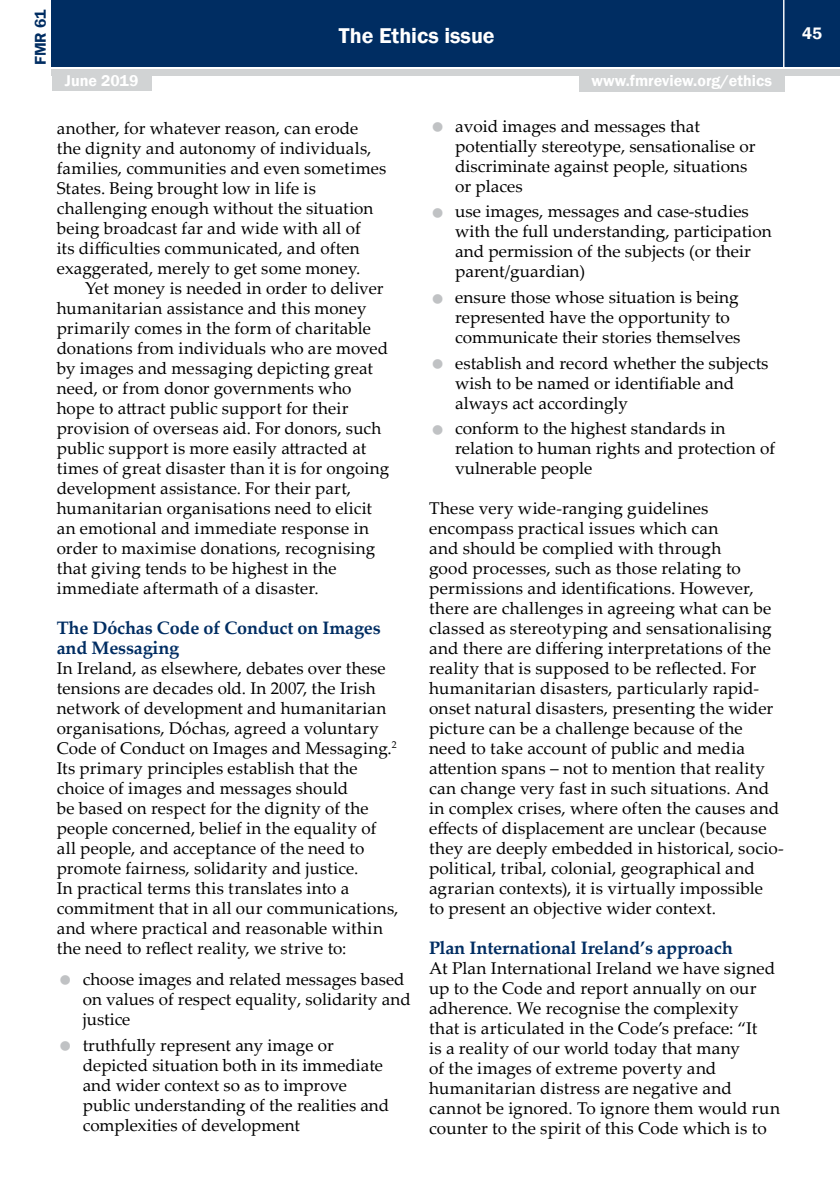
<style>
.page{position:relative;width:840px;height:1191px;background:#fff}
.page>*{position:absolute;margin:0;border:0;box-sizing:border-box;transform-origin:0 0}
.t1{font:600 22px "Franklin Gothic";color:#fff}
.t2{font:700 18px/20px "Palatino Linotype";letter-spacing:-.01em;color:#002d62}
.t3{font:17px/20px "Palatino Linotype";letter-spacing:.005em;color:#000}
.t4{font:600 17px "Franklin Gothic";color:#fff}
.t5{font:600 16px "Franklin Gothic";color:#fff}
.t6{font:600 16px "Franklin Gothic";color:#002d62}
</style>
<div class="page">
<div style="left:52px;top:0;width:787px;height:66px;background:#002d62"></div>
<div style="left:52px;top:69px;width:787px;height:6px;background:#d1d3d4"></div>
<hr style="left:782px;top:0;width:2px;height:68px;background:#fff">
<div style="left:52px;top:73px;width:99px;height:18px;background:#d1d3d4"></div>
<div style="left:578px;top:74px;width:206px;height:18px;background:#d1d3d4"></div>
<p class="t6" style="left:31px;top:65px;width:57px;rotate:-90deg">FMR 61</p>
<p class="t1" style="left:339px;top:22px;width:157px">The Ethics issue</p>
<p class="t5" style="left:65px;top:71px;width:75px">June 2019</p>
<p class="t5" style="left:591px;top:71px;width:182px">www.fmreview.org/ethics</p>
<p class="t3" style="left:57px;top:117px;width:331px">another, for whatever reason, can erode the dignity and autonomy of individuals, families, communities and even sometimes States. Being brought low in life is challenging enough without the situation being broadcast far and wide with all of<br>its difficulties communicated, and often exaggerated, merely to get some money.</p>
<p class="t3" style="left:57px;top:277px;width:334px;text-indent:28px">Yet money is needed in order to deliver humanitarian assistance and this money primarily comes in the form of charitable donations from individuals who are moved by images and messaging depicting great need, or from donor governments who hope to attract public support for their provision of overseas aid. For donors, such public support is more easily attracted at times of great disaster than it is for ongoing development assistance. For their part, humanitarian organisations need to elicit an emotional and immediate response in order to maximise donations, recognising that giving tends to be highest in the immediate aftermath of a disaster.</p>
<p class="t2" style="left:57px;top:617px;width:325px">The Dóchas Code of Conduct on Images and Messaging</p>
<p class="t3" style="left:57px;top:657px;width:343px">In Ireland, as elsewhere, debates over these tensions are decades old. In 2007, the Irish network of development and humanitarian organisations, Dóchas, agreed a voluntary Code of Conduct on Images and Messaging.<sup>2<br></sup>Its primary principles establish that the choice of images and messages should<br>be based on respect for the dignity of the people concerned, belief in the equality of all people, and acceptance of the need to promote fairness, solidarity and justice.<br>In practical terms this translates into a commitment that in all our communications, and where practical and reasonable within the need to reflect reality, we strive to:</p>
<p class="t3" style="left:83px;top:968px;width:329px">choose images and related messages based on values of respect equality, solidarity and justice</p>
<p class="t3" style="left:83px;top:1034px;width:308px">truthfully represent any image or depicted situation both in its immediate and wider context so as to improve public understanding of the realities and complexities of development</p>
<p class="t3" style="left:455px;top:115px;width:302px">avoid images and messages that potentially stereotype, sensationalise or discriminate against people, situations or places</p>
<p class="t3" style="left:455px;top:201px;width:318px">use images, messages and case-studies with the full understanding, participation and permission of the subjects (or their parent/guardian)</p>
<p class="t3" style="left:455px;top:286px;width:287px">ensure those whose situation is being represented have the opportunity to communicate their stories themselves</p>
<p class="t3" style="left:455px;top:352px;width:315px">establish and record whether the subjects wish to be named or identifiable and always act accordingly</p>
<p class="t3" style="left:455px;top:418px;width:321px">conform to the highest standards in relation to human rights and protection of vulnerable people</p>
<p class="t3" style="left:429px;top:497px;width:356px">These very wide-ranging guidelines encompass practical issues which can<br>and should be complied with through<br>good processes, such as those relating to permissions and identifications. However, there are challenges in agreeing what can be classed as stereotyping and sensationalising and there are differing interpretations of the reality that is supposed to be reflected. For humanitarian disasters, particularly rapid&shy;onset natural disasters, presenting the wider picture can be a challenge because of the need to take account of public and media attention spans – not to mention that reality can change very fast in such situations. And in complex crises, where often the causes and effects of displacement are unclear (because they are deeply embedded in historical, socio&shy;political, tribal, colonial, geographical and agrarian contexts), it is virtually impossible<br>to present an objective wider context.</p>
<p class="t2" style="left:429px;top:937px;width:305px">Plan International Ireland’s approach</p>
<p class="t3" style="left:429px;top:957px;width:352px">At Plan International Ireland we have signed up to the Code and report annually on our adherence. We recognise the complexity<br>that is articulated in the Code’s preface: “It<br>is a reality of our world today that many<br>of the images of extreme poverty and humanitarian distress are negative and cannot be ignored. To ignore them would run counter to the spirit of this Code which is to</p>
<p class="t4" style="left:801px;top:23px;width:21px">45</p>
</div>
